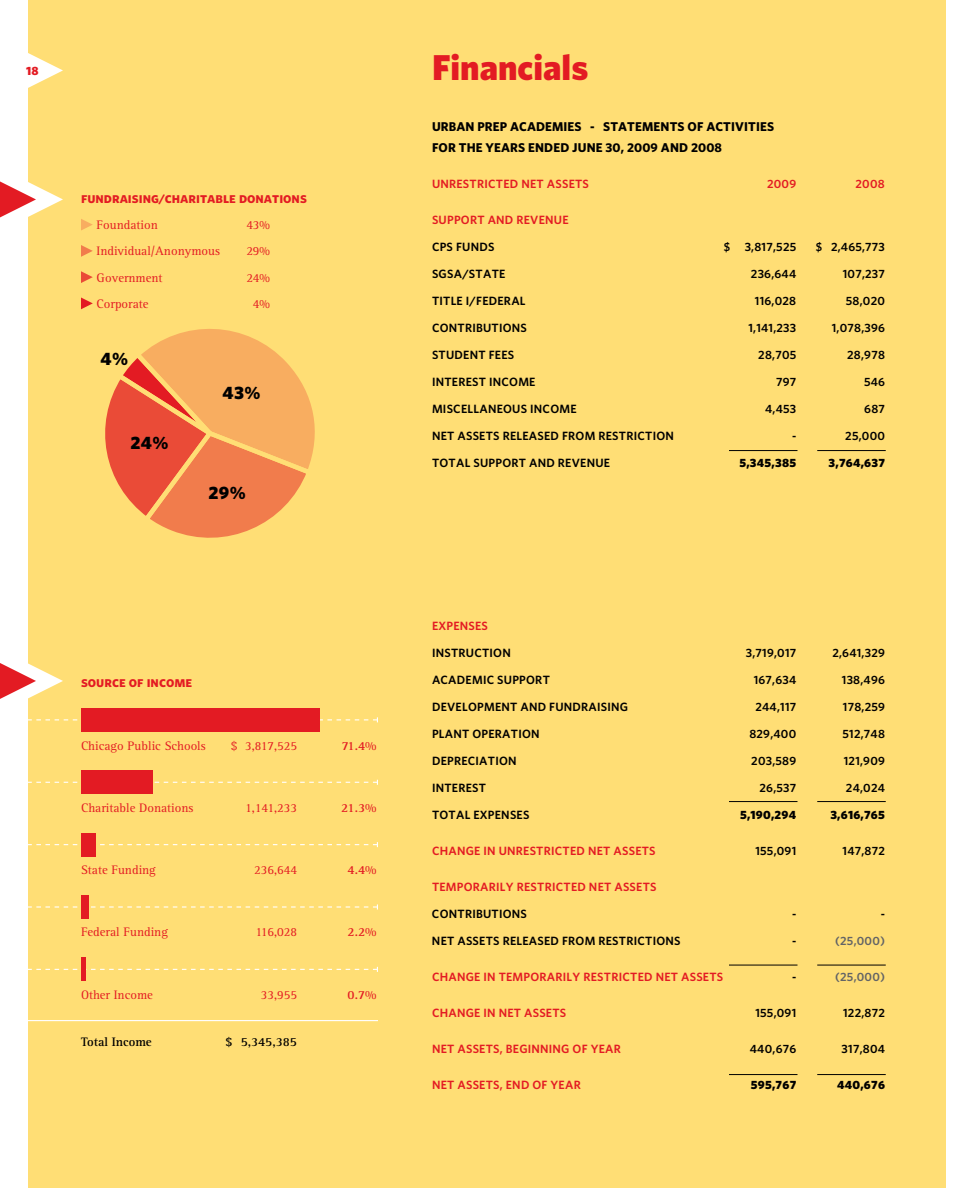
<style>
.page{position:relative;width:972px;height:1188px;background:#fff}
.page>*{position:absolute;margin:0;border:0;box-sizing:border-box;transform-origin:0 0}
.t1{font:900 36px "Whitney";color:#e31b23}
.t2{font:900 18px "Whitney";color:#000}
.t3{font:15px "Whitney Bold SC";color:#e31b23}
.t4{font:12.75px "Rotis Serif";color:#e31b23}
.t5{font:700 12.75px/21px "Whitney";letter-spacing:.01em;color:#000}
.t6{font:700 12.75px "Rotis Serif";color:#e31b23}
.t7{font:700 12.75px "Rotis Serif";color:#000}
.t8{font:600 12px "Whitney";letter-spacing:.02em;color:#000}
.t9{font:600 12px "Whitney";letter-spacing:.02em;color:#e31b23}
.t10{font:900 12px "Whitney";letter-spacing:.02em;color:#000}
.t11{font:600 12px "Whitney";letter-spacing:.02em;color:#636466}
.t12{font:900 12px "Whitney";color:#e31b23}
</style>
<div class="page">
<div style="left:28px;top:0;width:918px;height:1188px;background:#ffde75"></div>
<svg style="left:28px;top:967px;width:350px;height:5px"></svg>
<svg style="left:28px;top:904px;width:350px;height:6px"></svg>
<svg style="left:28px;top:842px;width:350px;height:5px"></svg>
<svg style="left:28px;top:780px;width:350px;height:5px"></svg>
<hr style="left:0;top:1020px;width:378px;height:1px;background:#fff">
<svg style="left:81px;top:219px;width:12px;height:12px"></svg>
<svg style="left:81px;top:245px;width:12px;height:12px"></svg>
<svg style="left:81px;top:271px;width:12px;height:12px"></svg>
<svg style="left:81px;top:297px;width:12px;height:12px"></svg>
<svg style="left:0;top:181px;width:63px;height:37px"></svg>
<svg style="left:0;top:663px;width:378px;height:59px"></svg>
<hr style="left:817px;top:450px;width:69px;height:1px;background:#000">
<hr style="left:729px;top:450px;width:69px;height:1px;background:#000">
<hr style="left:817px;top:801px;width:69px;height:1px;background:#000">
<hr style="left:729px;top:801px;width:69px;height:1px;background:#000">
<hr style="left:817px;top:965px;width:69px;height:1px;background:#000">
<hr style="left:729px;top:965px;width:69px;height:1px;background:#000">
<hr style="left:817px;top:1074px;width:69px;height:1px;background:#000">
<hr style="left:729px;top:1074px;width:69px;height:1px;background:#000">
<svg style="left:28px;top:53px;width:35px;height:35px"></svg>
<svg style="left:105px;top:329px;width:210px;height:209px"></svg>
<div style="left:81px;top:708px;width:239px;height:24px;background:#e31b23"></div>
<div style="left:81px;top:770px;width:71px;height:24px;background:#e31b23"></div>
<div style="left:81px;top:833px;width:15px;height:24px;background:#e31b23"></div>
<div style="left:81px;top:895px;width:7px;height:24px;background:#e31b23"></div>
<div style="left:81px;top:957px;width:5px;height:24px;background:#e31b23"></div>
<p class="t12" style="left:26px;top:63px;width:14px">18</p>
<p class="t3" style="left:81px;top:189px;width:227px">fundraising/charitable donations</p>
<p class="t4" style="left:97px;top:218px;width:63px">Foundation</p>
<p class="t4" style="left:246px;top:218px;width:25px">43%</p>
<p class="t4" style="left:97px;top:244px;width:125px">Individual/Anonymous</p>
<p class="t4" style="left:246px;top:244px;width:25px">29%</p>
<p class="t4" style="left:97px;top:270px;width:67px">Government</p>
<p class="t4" style="left:246px;top:270px;width:25px">24%</p>
<p class="t4" style="left:97px;top:296px;width:53px">Corporate</p>
<p class="t4" style="left:253px;top:296px;width:19px">4%</p>
<h2 class="t2" style="left:100px;top:348px;width:29px">4%</h2>
<h2 class="t2" style="left:130px;top:432px;width:39px">24%</h2>
<h2 class="t2" style="left:223px;top:382px;width:39px">43%</h2>
<h2 class="t2" style="left:208px;top:482px;width:39px">29%</h2>
<p class="t3" style="left:81px;top:673px;width:113px">source of income</p>
<p class="t4" style="left:81px;top:738px;width:126px">Chicago Public Schools</p>
<p class="t4" style="left:231px;top:738px;width:68px">$ 3,817,525</p>
<p class="t6" style="left:342px;top:738px;width:36px">71.4%</p>
<p class="t4" style="left:81px;top:800px;width:114px">Charitable Donations</p>
<p class="t4" style="left:245px;top:800px;width:53px">1,141,233</p>
<p class="t6" style="left:341px;top:800px;width:37px">21.3%</p>
<p class="t4" style="left:81px;top:863px;width:76px">State Funding</p>
<p class="t4" style="left:254px;top:863px;width:44px">236,644</p>
<p class="t6" style="left:348px;top:862px;width:30px">4.4%</p>
<p class="t4" style="left:81px;top:925px;width:88px">Federal Funding</p>
<p class="t4" style="left:256px;top:925px;width:43px">116,028</p>
<p class="t6" style="left:348px;top:925px;width:30px">2.2%</p>
<p class="t4" style="left:81px;top:987px;width:73px">Other Income</p>
<p class="t4" style="left:261px;top:987px;width:38px">33,955</p>
<p class="t6" style="left:348px;top:987px;width:30px">0.7%</p>
<p class="t7" style="left:81px;top:1034px;width:72px">Total Income</p>
<p class="t7" style="left:225px;top:1034px;width:73px">$ 5,345,385</p>
<h1 class="t1" style="left:432px;top:46px;width:158px">Financials</h1>
<p class="t5" style="left:432px;top:116px;width:344px">URBAN PREP ACADEMIES - STATEMENTS OF ACTIVITIES<br>FOR TH E YEARS ENDED JUNE 30, 2009 AND 2008</p>
<p class="t9" style="left:432px;top:177px;width:159px">UNRESTRICTED NET ASSETS</p>
<p class="t9" style="left:767px;top:177px;width:31px">2009</p>
<p class="t9" style="left:856px;top:177px;width:31px">2008</p>
<p class="t9" style="left:432px;top:213px;width:138px">SUPPORT AND REVENUE</p>
<p class="t8" style="left:432px;top:240px;width:64px">CPS FUNDS</p>
<p class="t8" style="left:724px;top:240px;width:74px">$ 3,817,525</p>
<p class="t8" style="left:816px;top:240px;width:71px">$ 2,465,773</p>
<p class="t8" style="left:432px;top:267px;width:75px">SGSA/STATE</p>
<p class="t8" style="left:751px;top:267px;width:47px">236,644</p>
<p class="t8" style="left:843px;top:267px;width:44px">107,237</p>
<p class="t8" style="left:432px;top:294px;width:95px">TITLE I/FEDERAL</p>
<p class="t8" style="left:755px;top:294px;width:43px">116,028</p>
<p class="t8" style="left:846px;top:294px;width:41px">58,020</p>
<p class="t8" style="left:432px;top:321px;width:97px">CONTRIBUTIONS</p>
<p class="t8" style="left:748px;top:321px;width:49px">1,141,233</p>
<p class="t8" style="left:832px;top:321px;width:55px">1,078,396</p>
<p class="t8" style="left:432px;top:348px;width:84px">STUDENT FEES</p>
<p class="t8" style="left:758px;top:348px;width:40px">28,705</p>
<p class="t8" style="left:847px;top:348px;width:39px">28,978</p>
<p class="t8" style="left:432px;top:375px;width:105px">INTEREST INCOME</p>
<p class="t8" style="left:776px;top:375px;width:22px">797</p>
<p class="t8" style="left:864px;top:375px;width:22px">546</p>
<p class="t8" style="left:432px;top:402px;width:146px">MISCELLANEOUS INCOME</p>
<p class="t8" style="left:765px;top:402px;width:33px">4,453</p>
<p class="t8" style="left:864px;top:402px;width:22px">687</p>
<p class="t8" style="left:432px;top:429px;width:244px">NET ASSETS RELEASED FROM RESTRICTION</p>
<p class="t8" style="left:792px;top:429px;width:6px">-</p>
<p class="t8" style="left:845px;top:429px;width:41px">25,000</p>
<p class="t8" style="left:432px;top:456px;width:180px">TOTAL SUPPORT AND REVENUE</p>
<p class="t10" style="left:739px;top:456px;width:58px">5,345,385</p>
<p class="t10" style="left:829px;top:456px;width:58px">3,764,637</p>
<p class="t9" style="left:432px;top:618px;width:58px">EXPENSES</p>
<p class="t8" style="left:432px;top:645px;width:80px">INSTRUCTION</p>
<p class="t8" style="left:746px;top:645px;width:52px">3,719,017</p>
<p class="t8" style="left:832px;top:645px;width:54px">2,641,329</p>
<p class="t8" style="left:432px;top:672px;width:119px">ACADEMIC SUPPORT</p>
<p class="t8" style="left:754px;top:672px;width:44px">167,634</p>
<p class="t8" style="left:842px;top:672px;width:45px">138,496</p>
<p class="t8" style="left:432px;top:699px;width:198px">DEVELOPMENT AND FUNDRAISING</p>
<p class="t8" style="left:755px;top:699px;width:42px">244,117</p>
<p class="t8" style="left:843px;top:699px;width:44px">178,259</p>
<p class="t8" style="left:432px;top:726px;width:109px">PLANT OPERATION</p>
<p class="t8" style="left:749px;top:726px;width:48px">829,400</p>
<p class="t8" style="left:843px;top:726px;width:44px">512,748</p>
<p class="t8" style="left:432px;top:753px;width:86px">DEPRECIATION</p>
<p class="t8" style="left:751px;top:753px;width:47px">203,589</p>
<p class="t8" style="left:844px;top:753px;width:43px">121,909</p>
<p class="t8" style="left:432px;top:780px;width:56px">INTEREST</p>
<p class="t8" style="left:760px;top:780px;width:38px">26,537</p>
<p class="t8" style="left:846px;top:780px;width:41px">24,024</p>
<p class="t8" style="left:432px;top:807px;width:99px">TOTAL EXPENSES</p>
<p class="t10" style="left:740px;top:807px;width:58px">5,190,294</p>
<p class="t10" style="left:830px;top:807px;width:56px">3,616,765</p>
<p class="t9" style="left:432px;top:843px;width:225px">CHANGE IN UNRESTRICTED NET ASSETS</p>
<p class="t8" style="left:755px;top:843px;width:42px">155,091</p>
<p class="t8" style="left:843px;top:843px;width:44px">147,872</p>
<p class="t9" style="left:432px;top:879px;width:226px">TEMPORARILY RESTRICTED NET ASSETS</p>
<p class="t8" style="left:432px;top:906px;width:97px">CONTRIBUTIONS</p>
<p class="t8" style="left:792px;top:906px;width:6px">-</p>
<p class="t8" style="left:881px;top:906px;width:6px">-</p>
<p class="t8" style="left:432px;top:933px;width:250px">NET ASSETS RELEASED FROM RESTRICTIONS</p>
<p class="t8" style="left:792px;top:933px;width:6px">-</p>
<p class="t11" style="left:835px;top:933px;width:51px">(25,000)</p>
<p class="t9" style="left:432px;top:969px;width:293px">CHANGE IN TEMPORARILY RESTRICTED NET ASSETS</p>
<p class="t8" style="left:792px;top:969px;width:6px">-</p>
<p class="t11" style="left:835px;top:969px;width:51px">(25,000)</p>
<p class="t9" style="left:432px;top:1005px;width:136px">CHANGE IN NET ASSETS</p>
<p class="t8" style="left:755px;top:1005px;width:42px">155,091</p>
<p class="t8" style="left:843px;top:1005px;width:43px">122,872</p>
<p class="t9" style="left:432px;top:1041px;width:190px">NET ASSETS, BEGINNING OF YEAR</p>
<p class="t8" style="left:750px;top:1041px;width:48px">440,676</p>
<p class="t8" style="left:842px;top:1041px;width:45px">317,804</p>
<p class="t9" style="left:432px;top:1077px;width:150px">NET ASSETS, END OF YEAR</p>
<p class="t10" style="left:751px;top:1077px;width:47px">595,767</p>
<p class="t10" style="left:837px;top:1077px;width:49px">440,676</p>
</div>
